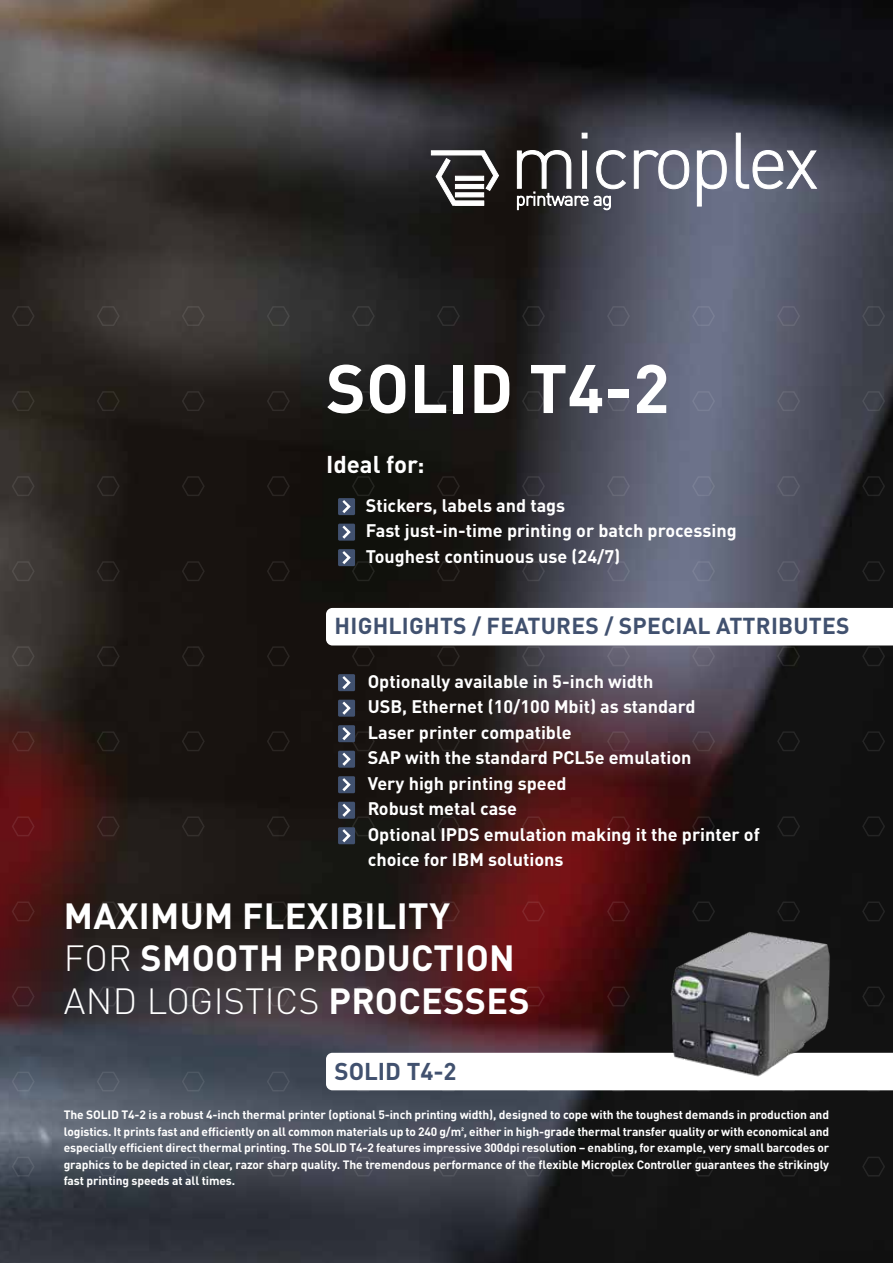
<style>
.page{position:relative;width:893px;height:1263px;background:#fff}
.page>*{position:absolute;margin:0;border:0;box-sizing:border-box;transform-origin:0 0}
.t1{font:700 67.5px "DIN Pro";color:#fff}
.t2{font:700 36px/42px "DIN Pro";letter-spacing:.01em;color:#fff}
.t3{font:700 24px "DIN Pro";color:#41516f}
.t4{font:700 24px "DIN Pro";color:#fff}
.t5{font:700 22.8px "DIN Pro";letter-spacing:.01em;color:#41516f}
.t6{font:700 18px/25.5px "DIN Pro";color:#fff}
.t7{font:700 12px/16.5px "DIN Pro";letter-spacing:-.01em;color:#fff;text-align:justify}
.s1{font-weight:300}
</style>
<div class="page">
<img style="left:0;top:0;width:893px;height:1263px">
<svg style="left:431px;top:150px;width:68px;height:56px"></svg>
<hr style="left:455px;top:201px;width:29px;height:4px;background:#fff">
<div style="left:455px;top:184px;width:29px;height:5px;background:#fff"></div>
<svg style="left:455px;top:176px;width:29px;height:5px"></svg>
<hr style="left:455px;top:193px;width:29px;height:4px;background:#fff">
<svg style="left:634px;top:150px;width:55px;height:39px"></svg>
<svg style="left:697px;top:150px;width:30px;height:56px"></svg>
<svg style="left:736px;top:133px;width:81px;height:56px"></svg>
<svg style="left:517px;top:133px;width:109px;height:77px"></svg>
<svg style="left:11px;top:305px;width:25px;height:22px"></svg>
<svg style="left:96px;top:305px;width:25px;height:22px"></svg>
<svg style="left:181px;top:305px;width:25px;height:22px"></svg>
<svg style="left:266px;top:305px;width:25px;height:22px"></svg>
<svg style="left:351px;top:305px;width:25px;height:22px"></svg>
<svg style="left:436px;top:305px;width:25px;height:22px"></svg>
<svg style="left:521px;top:305px;width:25px;height:22px"></svg>
<svg style="left:606px;top:305px;width:25px;height:22px"></svg>
<svg style="left:691px;top:305px;width:25px;height:22px"></svg>
<svg style="left:776px;top:305px;width:25px;height:22px"></svg>
<svg style="left:861px;top:305px;width:25px;height:22px"></svg>
<svg style="left:11px;top:390px;width:25px;height:22px"></svg>
<svg style="left:96px;top:390px;width:25px;height:22px"></svg>
<svg style="left:181px;top:390px;width:25px;height:22px"></svg>
<svg style="left:266px;top:390px;width:25px;height:22px"></svg>
<svg style="left:351px;top:390px;width:25px;height:22px"></svg>
<svg style="left:436px;top:390px;width:25px;height:22px"></svg>
<svg style="left:521px;top:390px;width:25px;height:22px"></svg>
<svg style="left:606px;top:390px;width:25px;height:22px"></svg>
<svg style="left:691px;top:390px;width:25px;height:22px"></svg>
<svg style="left:776px;top:390px;width:25px;height:22px"></svg>
<svg style="left:861px;top:390px;width:25px;height:22px"></svg>
<svg style="left:11px;top:475px;width:25px;height:22px"></svg>
<svg style="left:96px;top:475px;width:25px;height:22px"></svg>
<svg style="left:181px;top:475px;width:25px;height:22px"></svg>
<svg style="left:266px;top:475px;width:25px;height:22px"></svg>
<svg style="left:436px;top:475px;width:25px;height:22px"></svg>
<svg style="left:521px;top:475px;width:25px;height:22px"></svg>
<svg style="left:606px;top:475px;width:25px;height:22px"></svg>
<svg style="left:691px;top:475px;width:25px;height:22px"></svg>
<svg style="left:776px;top:475px;width:25px;height:22px"></svg>
<svg style="left:861px;top:475px;width:25px;height:22px"></svg>
<svg style="left:11px;top:560px;width:25px;height:22px"></svg>
<svg style="left:96px;top:560px;width:25px;height:22px"></svg>
<svg style="left:181px;top:560px;width:25px;height:22px"></svg>
<svg style="left:266px;top:560px;width:25px;height:22px"></svg>
<svg style="left:436px;top:560px;width:25px;height:22px"></svg>
<svg style="left:521px;top:560px;width:25px;height:22px"></svg>
<svg style="left:606px;top:560px;width:25px;height:22px"></svg>
<svg style="left:691px;top:560px;width:25px;height:22px"></svg>
<svg style="left:776px;top:560px;width:25px;height:22px"></svg>
<svg style="left:861px;top:560px;width:25px;height:22px"></svg>
<svg style="left:11px;top:645px;width:25px;height:22px"></svg>
<svg style="left:96px;top:645px;width:25px;height:22px"></svg>
<svg style="left:181px;top:645px;width:25px;height:22px"></svg>
<svg style="left:266px;top:645px;width:25px;height:22px"></svg>
<svg style="left:11px;top:730px;width:25px;height:22px"></svg>
<svg style="left:96px;top:730px;width:25px;height:22px"></svg>
<svg style="left:181px;top:730px;width:25px;height:22px"></svg>
<svg style="left:266px;top:730px;width:25px;height:22px"></svg>
<svg style="left:436px;top:730px;width:25px;height:22px"></svg>
<svg style="left:521px;top:730px;width:25px;height:22px"></svg>
<svg style="left:606px;top:730px;width:25px;height:22px"></svg>
<svg style="left:691px;top:730px;width:25px;height:22px"></svg>
<svg style="left:776px;top:730px;width:25px;height:22px"></svg>
<svg style="left:861px;top:730px;width:25px;height:22px"></svg>
<svg style="left:11px;top:815px;width:25px;height:22px"></svg>
<svg style="left:96px;top:815px;width:25px;height:22px"></svg>
<svg style="left:181px;top:815px;width:25px;height:22px"></svg>
<svg style="left:266px;top:815px;width:25px;height:22px"></svg>
<svg style="left:436px;top:815px;width:25px;height:22px"></svg>
<svg style="left:521px;top:815px;width:25px;height:22px"></svg>
<svg style="left:606px;top:815px;width:25px;height:22px"></svg>
<svg style="left:691px;top:815px;width:25px;height:22px"></svg>
<svg style="left:776px;top:815px;width:25px;height:22px"></svg>
<svg style="left:861px;top:815px;width:25px;height:22px"></svg>
<svg style="left:11px;top:900px;width:25px;height:22px"></svg>
<svg style="left:96px;top:900px;width:25px;height:22px"></svg>
<svg style="left:181px;top:900px;width:25px;height:22px"></svg>
<svg style="left:266px;top:900px;width:25px;height:22px"></svg>
<svg style="left:351px;top:900px;width:25px;height:22px"></svg>
<svg style="left:436px;top:900px;width:25px;height:22px"></svg>
<svg style="left:521px;top:900px;width:25px;height:22px"></svg>
<svg style="left:606px;top:900px;width:25px;height:22px"></svg>
<svg style="left:691px;top:900px;width:25px;height:18px"></svg>
<svg style="left:776px;top:900px;width:25px;height:18px"></svg>
<svg style="left:861px;top:900px;width:25px;height:22px"></svg>
<svg style="left:11px;top:985px;width:25px;height:22px"></svg>
<svg style="left:96px;top:985px;width:25px;height:22px"></svg>
<svg style="left:181px;top:985px;width:25px;height:22px"></svg>
<svg style="left:266px;top:985px;width:25px;height:22px"></svg>
<svg style="left:351px;top:985px;width:25px;height:22px"></svg>
<svg style="left:436px;top:985px;width:25px;height:22px"></svg>
<svg style="left:521px;top:985px;width:25px;height:22px"></svg>
<svg style="left:606px;top:985px;width:16px;height:22px"></svg>
<svg style="left:863px;top:985px;width:23px;height:22px"></svg>
<svg style="left:11px;top:1070px;width:25px;height:22px"></svg>
<svg style="left:96px;top:1070px;width:25px;height:22px"></svg>
<svg style="left:181px;top:1070px;width:25px;height:22px"></svg>
<svg style="left:266px;top:1070px;width:25px;height:22px"></svg>
<svg style="left:11px;top:1155px;width:25px;height:22px"></svg>
<svg style="left:96px;top:1155px;width:25px;height:22px"></svg>
<svg style="left:181px;top:1155px;width:25px;height:22px"></svg>
<svg style="left:266px;top:1155px;width:25px;height:22px"></svg>
<svg style="left:351px;top:1155px;width:25px;height:22px"></svg>
<svg style="left:436px;top:1155px;width:25px;height:22px"></svg>
<svg style="left:521px;top:1155px;width:25px;height:22px"></svg>
<svg style="left:606px;top:1155px;width:25px;height:22px"></svg>
<svg style="left:691px;top:1155px;width:25px;height:22px"></svg>
<svg style="left:776px;top:1155px;width:25px;height:22px"></svg>
<svg style="left:861px;top:1155px;width:25px;height:22px"></svg>
<svg style="left:326px;top:1053px;width:567px;height:39px"></svg>
<div style="left:338px;top:498px;width:17px;height:17px;background:#41516f"></div>
<svg style="left:342px;top:475px;width:34px;height:38px"></svg>
<div style="left:338px;top:524px;width:17px;height:17px;background:#41516f"></div>
<svg style="left:342px;top:526px;width:9px;height:13px"></svg>
<div style="left:338px;top:549px;width:17px;height:17px;background:#41516f"></div>
<svg style="left:342px;top:551px;width:34px;height:31px"></svg>
<div style="left:338px;top:674px;width:17px;height:17px;background:#41516f"></div>
<svg style="left:342px;top:676px;width:9px;height:13px"></svg>
<div style="left:338px;top:700px;width:17px;height:17px;background:#41516f"></div>
<svg style="left:342px;top:702px;width:9px;height:13px"></svg>
<div style="left:338px;top:725px;width:17px;height:17px;background:#41516f"></div>
<div style="left:338px;top:751px;width:17px;height:17px;background:#41516f"></div>
<svg style="left:342px;top:727px;width:34px;height:39px"></svg>
<div style="left:338px;top:776px;width:17px;height:17px;background:#41516f"></div>
<svg style="left:342px;top:778px;width:9px;height:13px"></svg>
<div style="left:338px;top:802px;width:17px;height:17px;background:#41516f"></div>
<div style="left:338px;top:827px;width:17px;height:17px;background:#41516f"></div>
<svg style="left:342px;top:804px;width:34px;height:38px"></svg>
<img style="left:622px;top:918px;width:241px;height:187px">
<svg style="left:326px;top:608px;width:567px;height:59px"></svg>
<h1 class="t1" style="left:326px;top:336px;width:345px">SOLID T4-2</h1>
<h3 class="t4" style="left:326px;top:446px;width:100px">Ideal for:</h3>
<h3 class="t6" style="left:366px;top:491px;width:373px">Stickers, labels and tags<br>Fast just-in-time printing or batch processing<br>Toughest continuous use (24/7)</h3>
<h3 class="t5" style="left:335px;top:608px;width:516px">HIGHLIGHTS / FEATURES / SPECIAL ATTRIBUTES</h3>
<p class="t6" style="left:368px;top:667px;width:394px">Optionally available in 5-inch width<br>USB, Ethernet (10/100 Mbit) as standard<br>Laser printer compatible<br>SAP with the standard PCL5e emulation<br>Very high printing speed<br>Robust metal case<br>Optional IPDS emulation making it the printer of choice for IBM solutions</p>
<h2 class="t2" style="left:64px;top:893px;width:467px">MAXIMUM FLEXIBILITY<br><span class="s1">FOR</span> SMOOTH PRODUCTION<br><span class="s1">AND LOGISTICS</span> PROCESSES</h2>
<h3 class="t3" style="left:334px;top:1052px;width:124px">SOLID T4-2</h3>
<p class="t7" style="left:64px;top:1106px;width:767px">The SOLID T4-2 is a robust 4-inch thermal printer (optional 5-inch printing width), designed to cope with the toughest demands in production and logistics. It prints fast and efficiently on all common materials up to 240 g/m², either in high-grade thermal transfer quality or with economical and especially efficient direct thermal printing. The SOLID T4-2 features impressive 300dpi resolution – enabling, for example, very small barcodes or graphics to be depicted in clear, razor sharp quality. The tremendous performance of the flexible Microplex Controller guarantees the strikingly fast printing speeds at all times.</p>
</div>
